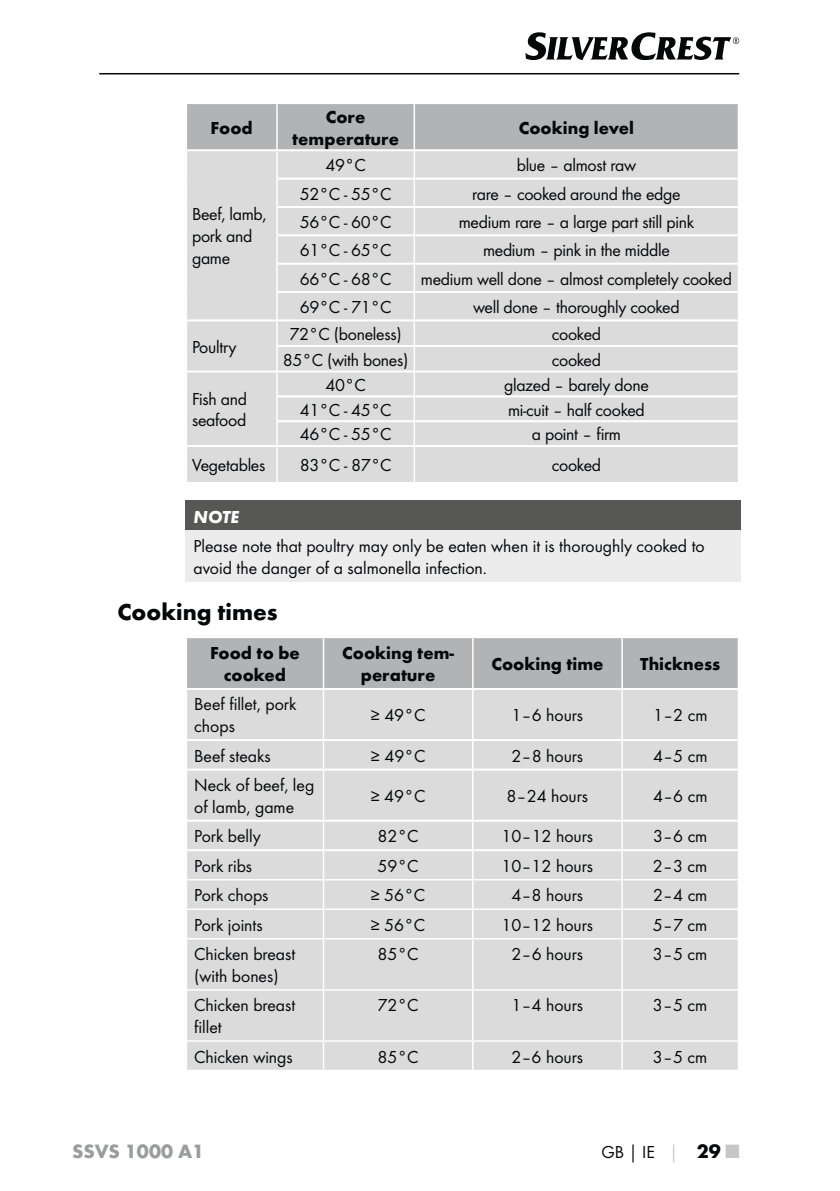
<style>
.page{position:relative;width:840px;height:1191px;background:#fff}
.page>*{position:absolute;margin:0;border:0;box-sizing:border-box;transform-origin:0 0}
.t1{font:700 24px "Futura";color:#040809}
.t2{font:700 20px "Futura";color:#9b9c9c}
.t3{font:18px/21.6px "Futura Boo";letter-spacing:-.015em;color:#040809}
.t4{font:700 18px/21.6px "Futura";color:#040809;text-align:center}
.t5{font:italic 700 18px "Futura";color:#fff}
.s1{font-family:"Futura";font-weight:700}
.s2{font-family:"Futura";font-weight:700;color:#c6c6c6}
.s3{font-family:"Futura";font-weight:700;font-size:20px}
.s4{font-family:"Futura";font-weight:700;font-size:20px;color:#c6c6c6}
</style>
<div class="page">
<hr style="left:99px;top:73px;width:639px;height:1px;background:#040809">
<svg style="left:525px;top:32px;width:213px;height:28px"></svg>
<div style="left:187px;top:447px;width:550px;height:35px;background:#dadbda"></div>
<svg style="left:187px;top:104px;width:551px;height:341px;background:#d7d7d7"></svg>
<hr style="left:276px;top:447px;width:1px;height:35px;background:#fff">
<hr style="left:413px;top:447px;width:2px;height:35px;background:#fff">
<div style="left:185px;top:500px;width:555px;height:30px;background:#575756"></div>
<div style="left:185px;top:530px;width:555px;height:52px;background:#ececec"></div>
<div style="left:187px;top:638px;width:550px;height:50px;background:#b2b3b4"></div>
<div style="left:187px;top:690px;width:550px;height:379px;background:#dadbda"></div>
<hr style="left:185px;top:879px;width:138px;height:1px;background:#fff">
<hr style="left:323px;top:879px;width:149px;height:1px;background:#fff">
<hr style="left:322px;top:880px;width:2px;height:28px;background:#fff">
<hr style="left:472px;top:879px;width:149px;height:1px;background:#fff">
<hr style="left:621px;top:879px;width:117px;height:1px;background:#fff">
<hr style="left:185px;top:908px;width:138px;height:2px;background:#fff">
<hr style="left:323px;top:908px;width:149px;height:2px;background:#fff">
<hr style="left:322px;top:910px;width:2px;height:28px;background:#fff">
<hr style="left:472px;top:908px;width:149px;height:2px;background:#fff">
<hr style="left:621px;top:908px;width:117px;height:2px;background:#fff">
<hr style="left:185px;top:938px;width:138px;height:1px;background:#fff">
<hr style="left:323px;top:938px;width:149px;height:1px;background:#fff">
<hr style="left:322px;top:939px;width:2px;height:50px;background:#fff">
<hr style="left:472px;top:938px;width:149px;height:1px;background:#fff">
<hr style="left:472px;top:939px;width:1px;height:50px;background:#fff">
<hr style="left:621px;top:938px;width:117px;height:1px;background:#fff">
<hr style="left:621px;top:939px;width:1px;height:50px;background:#fff">
<hr style="left:185px;top:989px;width:138px;height:1px;background:#fff">
<hr style="left:323px;top:989px;width:149px;height:1px;background:#fff">
<hr style="left:322px;top:990px;width:2px;height:50px;background:#fff">
<hr style="left:472px;top:989px;width:149px;height:1px;background:#fff">
<hr style="left:472px;top:990px;width:1px;height:50px;background:#fff">
<hr style="left:621px;top:989px;width:117px;height:1px;background:#fff">
<hr style="left:621px;top:990px;width:1px;height:50px;background:#fff">
<hr style="left:185px;top:1040px;width:138px;height:1px;background:#fff">
<hr style="left:323px;top:1040px;width:149px;height:1px;background:#fff">
<hr style="left:322px;top:1041px;width:2px;height:28px;background:#fff">
<hr style="left:472px;top:1040px;width:149px;height:1px;background:#fff">
<svg style="left:472px;top:1041px;width:1px;height:28px"></svg>
<hr style="left:621px;top:1040px;width:117px;height:1px;background:#fff">
<svg style="left:621px;top:1041px;width:1px;height:28px"></svg>
<svg style="left:737px;top:1042px;width:1px;height:27px"></svg>
<hr style="left:187px;top:739px;width:550px;height:2px;background:#fff">
<hr style="left:187px;top:768px;width:550px;height:2px;background:#fff">
<hr style="left:187px;top:819px;width:550px;height:2px;background:#fff">
<hr style="left:187px;top:849px;width:550px;height:2px;background:#fff">
<hr style="left:322px;top:638px;width:2px;height:50px;background:#fff">
<hr style="left:472px;top:638px;width:1px;height:50px;background:#fff">
<hr style="left:621px;top:638px;width:1px;height:50px;background:#fff">
<hr style="left:322px;top:690px;width:2px;height:49px;background:#fff">
<hr style="left:472px;top:690px;width:1px;height:49px;background:#fff">
<hr style="left:621px;top:690px;width:1px;height:49px;background:#fff">
<hr style="left:322px;top:741px;width:2px;height:27px;background:#fff">
<svg style="left:472px;top:741px;width:1px;height:27px"></svg>
<svg style="left:621px;top:741px;width:1px;height:27px"></svg>
<svg style="left:737px;top:741px;width:1px;height:28px"></svg>
<hr style="left:322px;top:770px;width:2px;height:49px;background:#fff">
<hr style="left:472px;top:770px;width:1px;height:49px;background:#fff">
<hr style="left:621px;top:770px;width:1px;height:49px;background:#fff">
<hr style="left:322px;top:821px;width:2px;height:28px;background:#fff">
<hr style="left:322px;top:851px;width:2px;height:28px;background:#fff">
<svg style="left:472px;top:821px;width:1px;height:117px"></svg>
<svg style="left:621px;top:821px;width:1px;height:117px"></svg>
<svg style="left:737px;top:851px;width:1px;height:87px"></svg>
<p class="t4" style="left:210px;top:118px;width:44px">Food</p>
<p class="t4" style="left:292px;top:108px;width:108px">Core temperature</p>
<p class="t4" style="left:518px;top:118px;width:116px">Cooking level</p>
<p class="t3" style="left:192px;top:205px;width:76px">Beef, lamb, pork and game</p>
<p class="t3" style="left:192px;top:337px;width:46px">Poultry</p>
<p class="t3" style="left:192px;top:389px;width:57px">Fish and seafood</p>
<p class="t3" style="left:325px;top:155px;width:42px">49°C</p>
<p class="t3" style="left:516px;top:155px;width:121px">blue – almost raw</p>
<p class="t3" style="left:299px;top:184px;width:93px">52°C - 55°C</p>
<p class="t3" style="left:472px;top:184px;width:210px">rare – cooked around the edge</p>
<p class="t3" style="left:299px;top:212px;width:93px">56°C - 60°C</p>
<p class="t3" style="left:458px;top:212px;width:237px">medium rare – a large part still pink</p>
<p class="t3" style="left:299px;top:240px;width:93px">61°C - 65°C</p>
<p class="t3" style="left:482px;top:240px;width:188px">medium – pink in the middle</p>
<p class="t3" style="left:299px;top:269px;width:93px">66°C - 68°C</p>
<p class="t3" style="left:420px;top:269px;width:312px">medium well done – almost completely cooked</p>
<p class="t3" style="left:299px;top:297px;width:93px">69°C - 71°C</p>
<p class="t3" style="left:473px;top:297px;width:208px">well done – thoroughly cooked</p>
<p class="t3" style="left:289px;top:324px;width:114px">72°C (boneless)</p>
<p class="t3" style="left:551px;top:324px;width:51px">cooked</p>
<p class="t3" style="left:282px;top:350px;width:127px">85°C (with bones)</p>
<p class="t3" style="left:551px;top:350px;width:51px">cooked</p>
<p class="t3" style="left:325px;top:375px;width:42px">40°C</p>
<p class="t3" style="left:503px;top:375px;width:146px">glazed – barely done</p>
<p class="t3" style="left:299px;top:400px;width:93px">41°C - 45°C</p>
<p class="t3" style="left:507px;top:400px;width:138px">mi-cuit – half cooked</p>
<p class="t3" style="left:299px;top:424px;width:93px">46°C - 55°C</p>
<p class="t3" style="left:531px;top:424px;width:91px">a point – firm</p>
<p class="t3" style="left:192px;top:455px;width:75px">Vegetables</p>
<p class="t3" style="left:299px;top:455px;width:93px">83°C - 87°C</p>
<p class="t3" style="left:551px;top:455px;width:51px">cooked</p>
<p class="t5" style="left:193px;top:509px;width:47px">NOTE</p>
<p class="t3" style="left:193px;top:536px;width:512px">Please note that poultry may only be eaten when it is thoroughly cooked to avoid the danger of a salmonella infection.</p>
<h1 class="t1" style="left:117px;top:602px;width:161px">Cooking times</h1>
<p class="t4" style="left:210px;top:644px;width:91px">Food to be cooked</p>
<p class="t4" style="left:342px;top:644px;width:113px">Cooking tem&shy;perature</p>
<p class="t4" style="left:491px;top:655px;width:113px">Cooking time</p>
<p class="t4" style="left:639px;top:655px;width:82px">Thickness</p>
<p class="t3" style="left:194px;top:694px;width:104px">Beef fillet, pork chops</p>
<p class="t3" style="left:370px;top:705px;width:56px">≥ 49°C</p>
<p class="t3" style="left:511px;top:705px;width:73px">1–6 hours</p>
<p class="t3" style="left:652px;top:705px;width:56px">1–2 cm</p>
<p class="t3" style="left:194px;top:745px;width:78px">Beef steaks</p>
<p class="t3" style="left:370px;top:745px;width:56px">≥ 49°C</p>
<p class="t3" style="left:511px;top:745px;width:73px">2–8 hours</p>
<p class="t3" style="left:652px;top:745px;width:56px">4–5 cm</p>
<p class="t3" style="left:194px;top:775px;width:121px">Neck of beef, leg of lamb, game</p>
<p class="t3" style="left:370px;top:786px;width:56px">≥ 49°C</p>
<p class="t3" style="left:506px;top:786px;width:83px">8–24 hours</p>
<p class="t3" style="left:652px;top:786px;width:56px">4–6 cm</p>
<p class="t3" style="left:194px;top:826px;width:68px">Pork belly</p>
<p class="t3" style="left:377px;top:826px;width:43px">82°C</p>
<p class="t3" style="left:501px;top:826px;width:93px">10–12 hours</p>
<p class="t3" style="left:652px;top:826px;width:56px">3–6 cm</p>
<p class="t3" style="left:194px;top:856px;width:59px">Pork ribs</p>
<p class="t3" style="left:377px;top:856px;width:43px">59°C</p>
<p class="t3" style="left:501px;top:856px;width:93px">10–12 hours</p>
<p class="t3" style="left:652px;top:856px;width:56px">2–3 cm</p>
<p class="t3" style="left:194px;top:885px;width:76px">Pork chops</p>
<p class="t3" style="left:370px;top:885px;width:56px">≥ 56°C</p>
<p class="t3" style="left:511px;top:885px;width:73px">4–8 hours</p>
<p class="t3" style="left:652px;top:885px;width:56px">2–4 cm</p>
<p class="t3" style="left:194px;top:915px;width:70px">Pork joints</p>
<p class="t3" style="left:370px;top:915px;width:56px">≥ 56°C</p>
<p class="t3" style="left:501px;top:915px;width:93px">10–12 hours</p>
<p class="t3" style="left:652px;top:915px;width:56px">5–7 cm</p>
<p class="t3" style="left:194px;top:944px;width:103px">Chicken breast (with bones)</p>
<p class="t3" style="left:377px;top:944px;width:43px">85°C</p>
<p class="t3" style="left:511px;top:944px;width:73px">2–6 hours</p>
<p class="t3" style="left:652px;top:944px;width:56px">3–5 cm</p>
<p class="t3" style="left:194px;top:995px;width:103px">Chicken breast fillet</p>
<p class="t3" style="left:377px;top:995px;width:43px">72°C</p>
<p class="t3" style="left:511px;top:995px;width:73px">1–4 hours</p>
<p class="t3" style="left:652px;top:995px;width:56px">3–5 cm</p>
<p class="t3" style="left:194px;top:1046px;width:100px">Chicken wings</p>
<p class="t3" style="left:377px;top:1046px;width:43px">85°C</p>
<p class="t3" style="left:511px;top:1046px;width:73px">2–6 hours</p>
<p class="t3" style="left:652px;top:1046px;width:56px">3–5 cm</p>
<p class="t2" style="left:72px;top:1143px;width:134px">SSVS 1000 A1</p>
<p class="t3" style="left:601px;top:1142px;width:139px">GB<span class="s1">│</span>IE <span class="s2">│</span> <span class="s3">29</span> <span class="s4">■</span></p>
</div>
